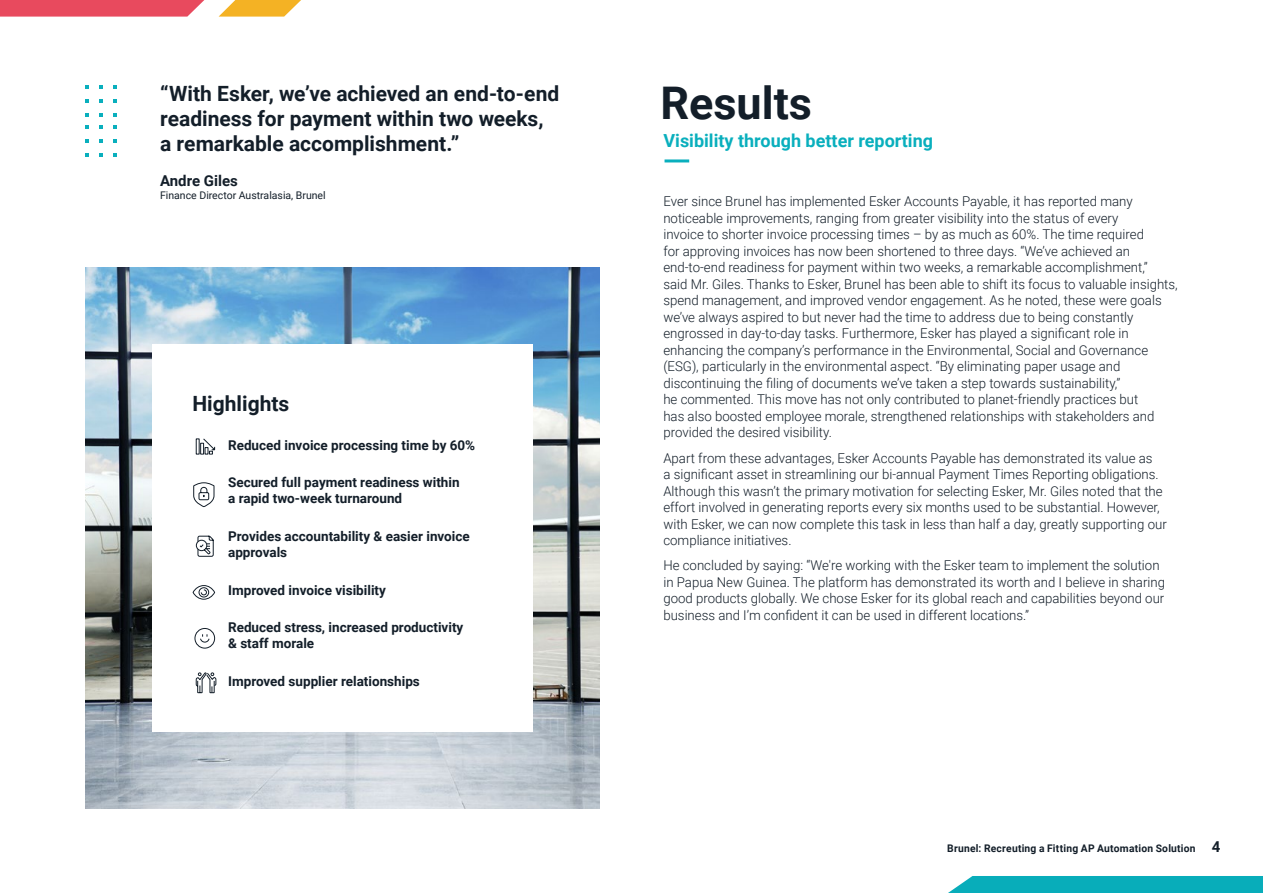
<style>
.page{position:relative;width:1263px;height:893px;background:#fff}
.page>*{position:absolute;margin:0;border:0;box-sizing:border-box;transform-origin:0 0}
.Title__Challenge_Solution_Results{font:700 45px "Roboto";color:#131e29}
.Quote_Big_white{font:700 21px/25.2px "Roboto";color:#131e29}
.Subtitle_Yellow{font:700 18px "Roboto";color:#09afbd}
.Quote_post{font:700 15px "Roboto";color:#131e29}
.Body_text{font:300 13.5px/16.5px "Roboto";color:#131e29}
.Frames___Bullets{font:700 13.5px/16.2px "Roboto";color:#131e29}
.t1{font:700 10.5px "Roboto";letter-spacing:.02em;color:#131e29}
.Quote_post-2{font:10.5px "Roboto";color:#131e29}
.s1{font-size:15px}
</style>
<div class="page">
<img style="left:85px;top:268px;width:515px;height:541px">
<svg style="left:85px;top:153px;width:4px;height:4px"></svg>
<svg style="left:85px;top:139px;width:4px;height:4px"></svg>
<svg style="left:85px;top:125px;width:4px;height:4px"></svg>
<svg style="left:99px;top:153px;width:4px;height:4px"></svg>
<svg style="left:99px;top:139px;width:4px;height:4px"></svg>
<svg style="left:99px;top:125px;width:4px;height:4px"></svg>
<svg style="left:113px;top:153px;width:4px;height:4px"></svg>
<svg style="left:113px;top:139px;width:4px;height:4px"></svg>
<svg style="left:113px;top:125px;width:4px;height:4px"></svg>
<svg style="left:85px;top:113px;width:4px;height:4px"></svg>
<svg style="left:85px;top:99px;width:4px;height:4px"></svg>
<svg style="left:85px;top:85px;width:4px;height:4px"></svg>
<svg style="left:99px;top:113px;width:4px;height:4px"></svg>
<svg style="left:99px;top:99px;width:4px;height:4px"></svg>
<svg style="left:99px;top:85px;width:4px;height:4px"></svg>
<svg style="left:113px;top:113px;width:4px;height:4px"></svg>
<svg style="left:113px;top:99px;width:4px;height:4px"></svg>
<svg style="left:113px;top:85px;width:4px;height:4px"></svg>
<svg style="left:0;top:0;width:204px;height:17px;background:#e95568"></svg>
<svg style="left:219px;top:0;width:82px;height:17px"></svg>
<div style="left:948px;top:876px;width:315px;height:17px;background:#08adba"></div>
<svg style="left:152px;top:345px;width:381px;height:387px"></svg>
<svg style="left:195px;top:438px;width:21px;height:17px"></svg>
<svg style="left:192px;top:585px;width:24px;height:15px"></svg>
<hr style="left:664px;top:159px;width:25px;height:3px;background:#09afbd">
<div style="left:195px;top:628px;width:20px;height:20px;border:1px solid #131e29;border-radius:50%"></div>
<svg style="left:199px;top:634px;width:11px;height:9px"></svg>
<svg style="left:195px;top:671px;width:22px;height:22px"></svg>
<svg style="left:195px;top:535px;width:19px;height:22px"></svg>
<svg style="left:193px;top:482px;width:22px;height:25px"></svg>
<p class="Quote_Big_white" style="left:160px;top:80px;width:401px">“With Esker, we’ve achieved an end-to-end readiness for payment within two weeks, a remarkable accomplishment.”</p>
<p class="Quote_post" style="left:160px;top:170px;width:79px">Andre Giles</p>
<p class="Quote_post-2" style="left:160px;top:188px;width:167px">Finance Director Australasia, Brunel</p>
<p class="Quote_Big_white" style="left:192px;top:390px;width:98px">Highlights</p>
<p class="Frames___Bullets" style="left:228px;top:436px;width:249px">Reduced invoice processing time by 60%</p>
<p class="Frames___Bullets" style="left:228px;top:474px;width:233px">Secured full payment readiness within a rapid two-week turnaround</p>
<p class="Frames___Bullets" style="left:228px;top:527px;width:243px">Provides accountability &amp; easier invoice approvals</p>
<p class="Frames___Bullets" style="left:228px;top:581px;width:159px">Improved invoice visibility</p>
<p class="Frames___Bullets" style="left:228px;top:619px;width:237px">Reduced stress, increased productivity &amp; staff morale</p>
<p class="Frames___Bullets" style="left:228px;top:672px;width:193px">Improved supplier relationships</p>
<p class="Title__Challenge_Solution_Results" style="left:660px;top:71px;width:153px">Results</p>
<p class="Subtitle_Yellow" style="left:663px;top:128px;width:271px">Visibility through better reporting</p>
<p class="Body_text" style="left:663px;top:193px;width:516px">Ever since Brunel has implemented Esker Accounts Payable, it has reported many noticeable improvements, ranging from greater visibility into the status of every<br>invoice to shorter invoice processing times – by as much as 60%. The time required<br>for approving invoices has now been shortened to three days. “We’ve achieved an end-to-end readiness for payment within two weeks, a remarkable accomplishment,”<br>said Mr. Giles. Thanks to Esker, Brunel has been able to shift its focus to valuable insights, spend management, and improved vendor engagement. As he noted, these were goals we’ve always aspired to but never had the time to address due to being constantly engrossed in day-to-day tasks. Furthermore, Esker has played a significant role in enhancing the company’s performance in the Environmental, Social and Governance (ESG), particularly in the environmental aspect. “By eliminating paper usage and discontinuing the filing of documents we’ve taken a step towards sustainability,”<br>he commented. This move has not only contributed to planet-friendly practices but<br>has also boosted employee morale, strengthened relationships with stakeholders and provided the desired visibility.</p>
<p class="Body_text" style="left:663px;top:449px;width:505px">Apart from these advantages, Esker Accounts Payable has demonstrated its value as<br>a significant asset in streamlining our bi-annual Payment Times Reporting obligations.<br>Although this wasn’t the primary motivation for selecting Esker, Mr. Giles noted that the effort involved in generating reports every six months used to be substantial. However, with Esker, we can now complete this task in less than half a day, greatly supporting our compliance initiatives.</p>
<p class="Body_text" style="left:663px;top:556px;width:503px">He concluded by saying: “We're working with the Esker team to implement the solution in Papua New Guinea. The platform has demonstrated its worth and I believe in sharing good products globally. We chose Esker for its global reach and capabilities beyond our business and I’m confident it can be used in different locations.”</p>
<p class="t1" style="left:947px;top:840px;width:275px">Brunel: Recreuting a Fitting AP Automation Solution <span class="s1">4</span></p>
</div>
